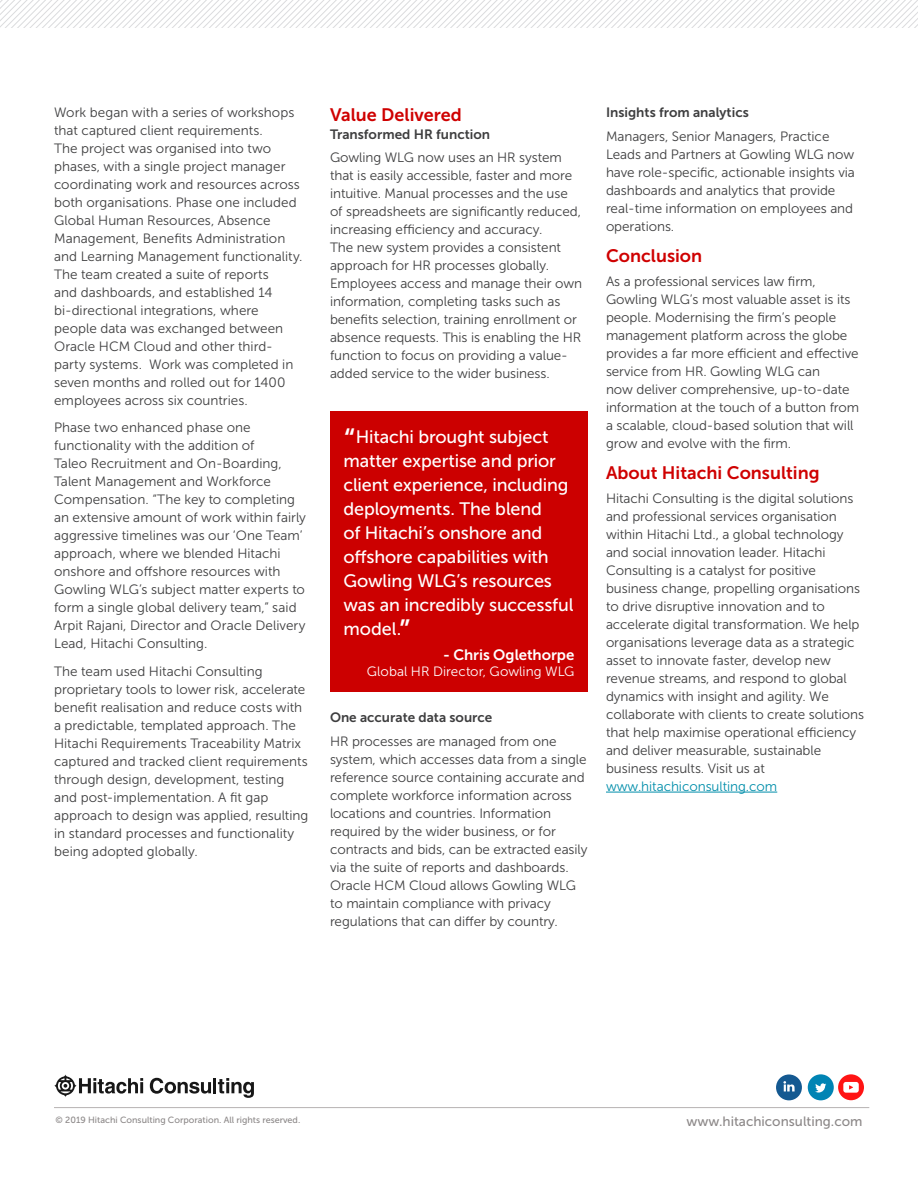
<style>
.page{position:relative;width:918px;height:1188px;background:#fff}
.page>*{position:absolute;margin:0;border:0;box-sizing:border-box;transform-origin:0 0}
.Quote_Inside_Pages{font:18px/24px "Museo Sans 500";letter-spacing:-.01em;color:#fff}
.Primary_Subhead{font:18px "Museo Sans 700";color:#cf0000}
.Primary_Subhead_afte{font:18px "Museo Sans 700";color:#cf0000}
.Quote_AuthorName{font:15px "Museo Sans 700";color:#fff}
.Body{font:13.5px/18px "Museo Sans 300";letter-spacing:-.005em;color:#3e3e3f}
.Secondary_Subhead{font:13.5px "Museo Sans 700";color:#3e3e3f}
.Quote_AuthorName-2{font:13.5px "Museo Sans 300";letter-spacing:.005em;color:#fff}
.t1{font:13.5px "Museo Sans 500";color:#8c8888}
.Secondary_Subhead_Af{font:13.5px "Museo Sans 700";color:#3e3e3f}
.t2{font:9px "Museo Sans 500";color:#8c8888}
.s1{font-size:33px}
.s2{color:#008eaa}
</style>
<div class="page">
<svg style="left:0;top:0;width:918px;height:27px"></svg>
<hr style="left:54px;top:1107px;width:815px;height:1px;background:#bdb9b9">
<svg style="left:808px;top:1074px;width:56px;height:26px"></svg>
<svg style="left:776px;top:1074px;width:26px;height:26px"></svg>
<svg style="left:54px;top:1074px;width:89px;height:23px"></svg>
<svg style="left:150px;top:1078px;width:61px;height:16px"></svg>
<hr style="left:213px;top:1078px;width:3px;height:15px;background:#171717">
<svg style="left:218px;top:1078px;width:36px;height:20px"></svg>
<hr style="left:606px;top:792px;width:171px;height:1px;background:#008eaa">
<div style="left:330px;top:412px;width:258px;height:280px;background:#c00"></div>
<p class="Body" style="left:54px;top:104px;width:250px">Work began with a series of workshops that captured client requirements.<br>The project was organised into two phases, with a single project manager coordinating work and resources across both organisations. Phase one included Global Human Resources, Absence Management, Benefits Administration and Learning Management functionality.<br>The team created a suite of reports<br>and dashboards, and established 14 bi-directional integrations, where people data was exchanged between Oracle HCM Cloud and other third&shy;party systems. Work was completed in seven months and rolled out for 1400 employees across six countries.</p>
<p class="Body" style="left:54px;top:419px;width:253px">Phase two enhanced phase one functionality with the addition of<br>Taleo Recruitment and On-Boarding, Talent Management and Workforce Compensation. “The key to completing an extensive amount of work within fairly aggressive timelines was our ‘One Team’ approach, where we blended Hitachi onshore and offshore resources with Gowling WLG’s subject matter experts to form a single global delivery team,” said Arpit Rajani, Director and Oracle Delivery Lead, Hitachi Consulting.</p>
<p class="Body" style="left:54px;top:662px;width:256px">The team used Hitachi Consulting proprietary tools to lower risk, accelerate benefit realisation and reduce costs with a predictable, templated approach. The Hitachi Requirements Traceability Matrix captured and tracked client requirements through design, development, testing and post-implementation. A fit gap approach to design was applied, resulting in standard processes and functionality being adopted globally.</p>
<p class="Primary_Subhead_afte" style="left:330px;top:104px;width:133px">Value Delivered</p>
<p class="Secondary_Subhead_Af" style="left:330px;top:126px;width:162px">Transformed HR function</p>
<p class="Body" style="left:330px;top:148px;width:254px">Gowling WLG now uses an HR system that is easily accessible, faster and more intuitive. Manual processes and the use of spreadsheets are significantly reduced, increasing efficiency and accuracy.<br>The new system provides a consistent approach for HR processes globally.<br>Employees access and manage their own information, completing tasks such as benefits selection, training enrollment or absence requests. This is enabling the HR function to focus on providing a value&shy;added service to the wider business.</p>
<p class="Quote_Inside_Pages" style="left:344px;top:425px;width:231px"><span class="s1">“</span>Hitachi brought subject matter expertise and prior client experience, including deployments. The blend<br>of Hitachi’s onshore and offshore capabilities with<br>Gowling WLG’s resources was an incredibly successful model.<span class="s1">”</span></p>
<p class="Quote_AuthorName" style="left:443px;top:646px;width:133px">- Chris Oglethorpe</p>
<p class="Quote_AuthorName-2" style="left:367px;top:664px;width:209px">Global HR Director, Gowling WLG</p>
<p class="Secondary_Subhead" style="left:330px;top:710px;width:164px">One accurate data source</p>
<p class="Body" style="left:330px;top:732px;width:259px">HR processes are managed from one system, which accesses data from a single reference source containing accurate and complete workforce information across locations and countries. Information required by the wider business, or for contracts and bids, can be extracted easily via the suite of reports and dashboards.<br>Oracle HCM Cloud allows Gowling WLG to maintain compliance with privacy regulations that can differ by country.</p>
<p class="Secondary_Subhead" style="left:606px;top:105px;width:144px">Insights from analytics</p>
<p class="Body" style="left:606px;top:127px;width:250px">Managers, Senior Managers, Practice Leads and Partners at Gowling WLG now have role-specific, actionable insights via dashboards and analytics that provide real-time information on employees and operations.</p>
<p class="Primary_Subhead" style="left:606px;top:246px;width:98px">Conclusion</p>
<p class="Body" style="left:606px;top:272px;width:255px">As a professional services law firm, Gowling WLG’s most valuable asset is its people. Modernising the firm’s people management platform across the globe provides a far more efficient and effective service from HR. Gowling WLG can<br>now deliver comprehensive, up-to-date information at the touch of a button from a scalable, cloud-based solution that will grow and evolve with the firm.</p>
<p class="Primary_Subhead" style="left:606px;top:463px;width:215px">About Hitachi Consulting</p>
<p class="Body" style="left:606px;top:489px;width:260px">Hitachi Consulting is the digital solutions and professional services organisation within Hitachi Ltd., a global technology and social innovation leader. Hitachi Consulting is a catalyst for positive business change, propelling organisations to drive disruptive innovation and to accelerate digital transformation. We help organisations leverage data as a strategic asset to innovate faster, develop new revenue streams, and respond to global dynamics with insight and agility. We collaborate with clients to create solutions that help maximise operational efficiency and deliver measurable, sustainable business results. Visit us at <span class="s2">www.hitachiconsulting.com</span></p>
<p class="t2" style="left:56px;top:1115px;width:246px">© 2019 Hitachi Consulting Corporation. All rights reserved.</p>
<p class="t1" style="left:686px;top:1114px;width:178px">www.hitachiconsulting.com</p>
</div>
